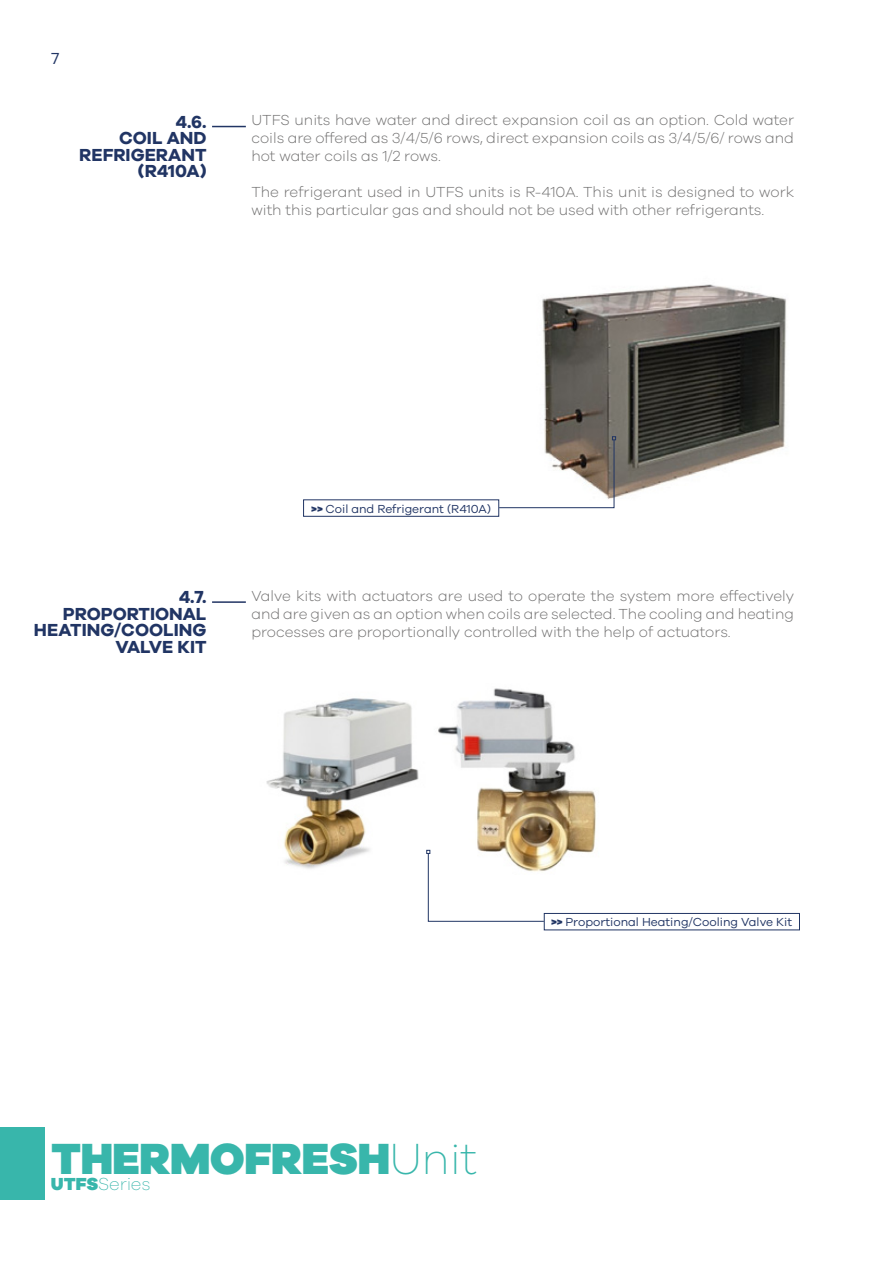
<style>
.page{position:relative;width:893px;height:1263px;background:#fff}
.page>*{position:absolute;margin:0;border:0;box-sizing:border-box;transform-origin:0 0}
.t1{font:900 45px "Galano Grotesque";letter-spacing:-.01em;color:#38b6ab}
.t2{font:700 18px/16.5px "Galano Grotesque";color:#213564;text-align:right}
.t3{font:200 18px "Galano Grotesque Alt";letter-spacing:-.01em;color:#38b6ab}
.t4{font:16.5px "Galano Grotesque Alt";color:#213564}
.t5{font:300 15px/18px "Galano Grotesque";color:#706f6f;text-align:justify}
.t6{font:12px "Galano Grotesque";color:#213564}
.s1{font-weight:800}
.s2{font-weight:200}
.s3{font-weight:900}
</style>
<div class="page">
<div style="left:0;top:1127px;width:45px;height:72px;background:#38b6ab"></div>
<img style="left:266px;top:688px;width:330px;height:183px">
<img style="left:523px;top:284px;width:264px;height:225px">
<hr style="left:212px;top:126px;width:34px;height:1px;background:#213564">
<hr style="left:212px;top:601px;width:34px;height:2px;background:#213564">
<div style="left:303px;top:499px;width:196px;height:18px;border:1px solid #213564"></div>
<svg style="left:498px;top:436px;width:118px;height:72px"></svg>
<div style="left:544px;top:913px;width:256px;height:17px;border:1px solid #213564"></div>
<svg style="left:426px;top:850px;width:119px;height:72px"></svg>
<p class="t4" style="left:51px;top:48px;width:10px">7</p>
<p class="t2" style="left:79px;top:113px;width:129px">4.6.<br>COIL AND<br>REFRIGERANT (R410A)</p>
<p class="t5" style="left:251px;top:111px;width:544px">UTFS units have water and direct expansion coil as an option. Cold water coils are offered as 3/4/5/6 rows, direct expansion coils as 3/4/5/6/ rows and hot water coils as 1/2 rows.</p>
<p class="t5" style="left:251px;top:183px;width:544px">The refrigerant used in UTFS units is R-410A. This unit is designed to work with this particular gas and should not be used with other refrigerants.</p>
<p class="t2" style="left:34px;top:588px;width:174px">4.7.<br>PROPORTIONAL<br>HEATING/COOLING<br>VALVE KIT</p>
<p class="t6" style="left:311px;top:502px;width:181px"><span class="s1">&gt;&gt;</span> Coil and Refrigerant (R410A)</p>
<p class="t5" style="left:251px;top:586px;width:544px">Valve kits with actuators are used to operate the system more effectively and are given as an option when coils are selected. The cooling and heating processes are proportionally controlled with the help of actuators.</p>
<p class="t6" style="left:551px;top:914px;width:243px"><span class="s1">&gt;&gt;</span> Proportional Heating/Cooling Valve Kit</p>
<h1 class="t1" style="left:51px;top:1130px;width:428px">THERMOFRESH<span class="s2">Unit</span></h1>
<p class="t3" style="left:51px;top:1172px;width:101px"><span class="s3">UTFS</span>Series</p>
</div>
